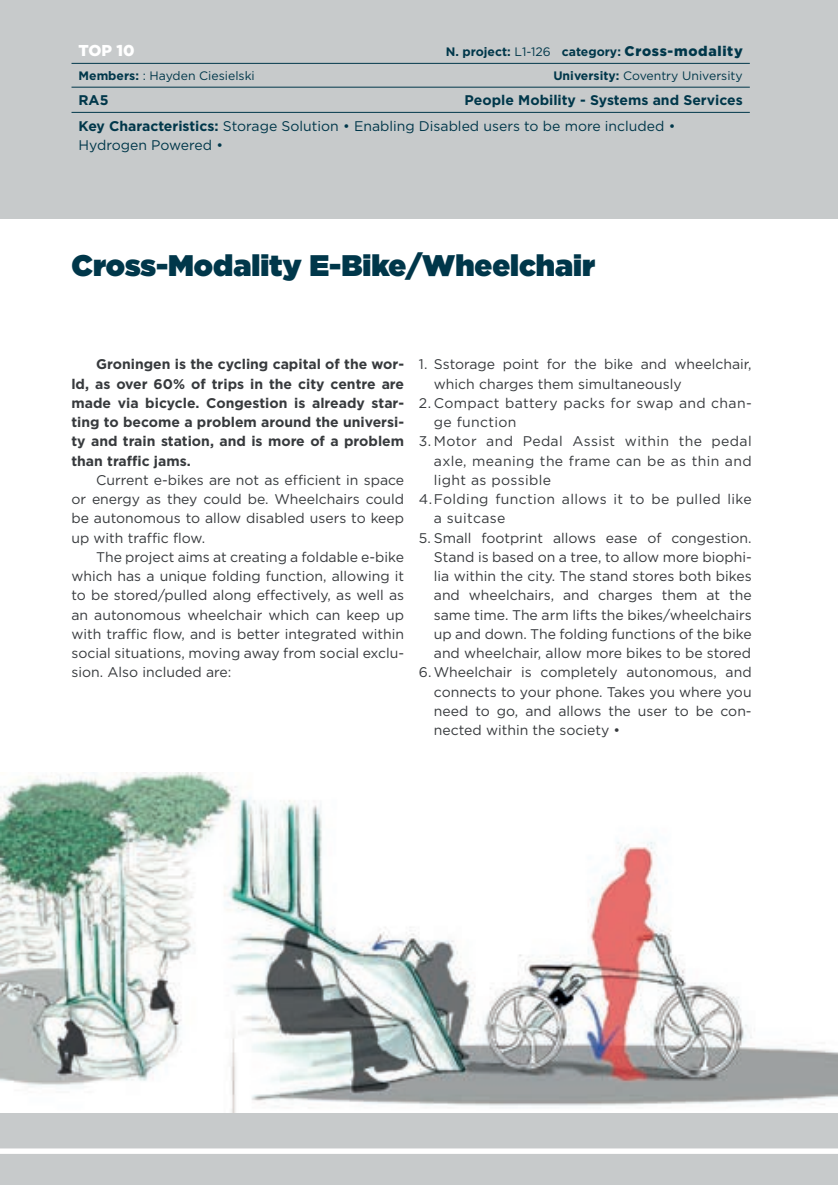
<style>
.page{position:relative;width:838px;height:1185px;background:#fff}
.page>*{position:absolute;margin:0;border:0;box-sizing:border-box;transform-origin:0 0}
.t1{font:900 29.75px "Gotham";color:#00374a}
.t2{font:900 15.75px "Gotham";color:#fff}
.t3{font:14px/19.2px "Gotham";color:#373a3d;text-align:justify}
.t4{font:700 14px/19.2px "Gotham";color:#373a3d;text-align:justify}
.t5{font:14px/19.2px "Gotham";letter-spacing:.025em;color:#373a3d}
.t6{font:14px/25.2px "Gotham";color:#00374a}
.t7{font:700 14px "Gotham";color:#00374a}
.t8{font:12.25px "Gotham";color:#00374a}
.t9{font:700 12.25px "Gotham";color:#00374a}
.s1{font-weight:400}
.s2{font-weight:900;font-size:14px}
.s3{font-weight:700}
</style>
<div class="page">
<div style="left:0;top:0;width:837px;height:218px;background:#c7cacb"></div>
<img style="left:0;top:772px;width:837px;height:341px">
<hr style="left:71px;top:63px;width:678px;height:1px;background:#00374a">
<hr style="left:71px;top:87px;width:678px;height:1px;background:#00374a">
<hr style="left:71px;top:112px;width:678px;height:1px;background:#00374a">
<div style="left:0;top:1113px;width:837px;height:72px;background:#c7cacb"></div>
<div style="left:0;top:1148px;width:837px;height:6px;background:#fff"></div>
<p class="t2" style="left:78px;top:40px;width:58px">TOP 10</p>
<p class="t9" style="left:445px;top:44px;width:298px">N. project: <span class="s1">L1-126</span> category: <span class="s2">Cross-modality</span></p>
<p class="t8" style="left:78px;top:68px;width:178px"><span class="s3">Members:</span> : Hayden Ciesielski</p>
<p class="t8" style="left:553px;top:68px;width:191px"><span class="s3">University:</span> Coventry University</p>
<p class="t7" style="left:78px;top:91px;width:32px">RA5</p>
<p class="t6" style="left:78px;top:88px;width:665px;text-indent:386px"><span class="s3">People Mobility - Systems and Services<br>Key Characteristics:</span> Storage Solution • Enabling Disabled users to be more included •</p>
<p class="t6" style="left:78px;top:132px;width:146px">Hydrogen Powered •</p>
<h1 class="t1" style="left:71px;top:245px;width:525px">Cross-Modality E-Bike/Wheelchair</h1>
<p class="t4" style="left:71px;top:354px;width:334px;text-indent:25px">Groningen is the cycling capital of the wor&shy;ld, as over 60% of trips in the city centre are made via bicycle. Congestion is already star&shy;ting to become a problem around the universi&shy;ty and train station, and is more of a problem than traffic jams.</p>
<p class="t3" style="left:71px;top:470px;width:334px;text-indent:25px">Current e-bikes are not as efficient in space or energy as they could be. Wheelchairs could be autonomous to allow disabled users to keep up with traffic flow.</p>
<p class="t3" style="left:71px;top:547px;width:334px;text-indent:25px">The project aims at creating a foldable e-bike which has a unique folding function, allowing it to be stored/pulled along effectively, as well as an autonomous wheelchair which can keep up with traffic flow, and is better integrated within social situations, moving away from social exclu&shy;sion. Also included are:</p>
<p class="t3" style="left:434px;top:354px;width:319px;text-indent:-15px">1. Sstorage point for the bike and wheelchair, which charges them simultaneously</p>
<p class="t5" style="left:434px;top:393px;width:319px;text-indent:-15px">2. Compact battery packs for swap and chan&shy;ge function</p>
<p class="t5" style="left:419px;top:431px;width:334px">3. Motor and Pedal Assist within the pedal</p>
<p class="t5" style="left:434px;top:451px;width:319px">axle, meaning the frame can be as thin and</p>
<p class="t5" style="left:434px;top:470px;width:119px">light as possible</p>
<p class="t5" style="left:419px;top:489px;width:334px">4.Folding function allows it to be pulled like</p>
<p class="t5" style="left:434px;top:508px;width:73px">a suitcase</p>
<p class="t3" style="left:434px;top:528px;width:319px;text-indent:-15px">5. Small footprint allows ease of congestion.<br>Stand is based on a tree, to allow more biophi&shy;lia within the city. The stand stores both bikes and wheelchairs, and charges them at the same time. The arm lifts the bikes/wheelchairs up and down. The folding functions of the bike and wheelchair, allow more bikes to be stored</p>
<p class="t3" style="left:434px;top:662px;width:319px;text-indent:-15px">6. Wheelchair is completely autonomous, and connects to your phone. Takes you where you need to go, and allows the user to be con&shy;nected within the society •</p>
</div>
